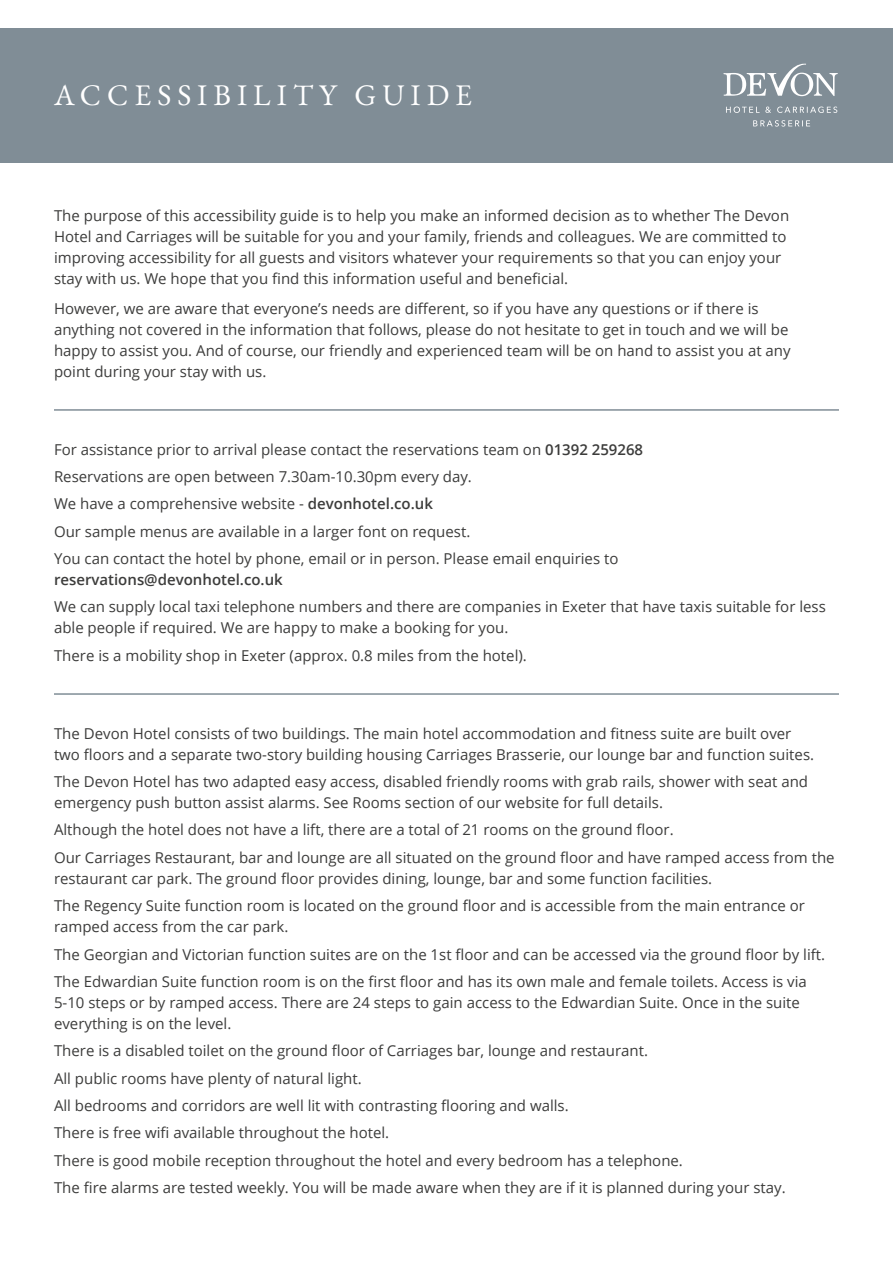
<style>
.page{position:relative;width:893px;height:1263px;background:#fff}
.page>*{position:absolute;margin:0;border:0;box-sizing:border-box;transform-origin:0 0}
.t1{font:30px "EB Garamond";letter-spacing:.2em;color:#fff}
.t2{font:15px/27.3px "Open Sans";color:#3c3c3b}
.t3{font:600 15px "Open Sans";color:#3c3c3b}
.s1{font-weight:600}
</style>
<div class="page">
<div style="left:0;top:28px;width:893px;height:134px;background:#808d96"></div>
<svg style="left:724px;top:63px;width:114px;height:33px"></svg>
<svg style="left:753px;top:120px;width:57px;height:7px"></svg>
<svg style="left:726px;top:107px;width:111px;height:6px"></svg>
<hr style="left:54px;top:409px;width:785px;height:2px;background:#808d96">
<hr style="left:54px;top:693px;width:785px;height:2px;background:#808d96">
<h1 class="t1" style="left:54px;top:75px;width:420px">ACCESSIBILITY GUIDE</h1>
<p class="t2" style="left:54px;top:205px;width:737px;line-height:21px">The purpose of this accessibility guide is to help you make an informed decision as to whether The Devon Hotel and Carriages will be suitable for you and your family, friends and colleagues. We are committed to improving accessibility for all guests and visitors whatever your requirements so that you can enjoy your stay with us. We hope that you find this information useful and beneficial.</p>
<p class="t2" style="left:54px;top:297px;width:738px;line-height:21px">However, we are aware that everyone’s needs are different, so if you have any questions or if there is anything not covered in the information that follows, please do not hesitate to get in touch and we will be happy to assist you. And of course, our friendly and experienced team will be on hand to assist you at any point during your stay with us.</p>
<p class="t2" style="left:54px;top:435px;width:591px">For assistance prior to arrival please contact the reservations team on <span class="s1">01392 259268<br></span>Reservations are open between 7.30am-10.30pm every day.<br>We have a comprehensive website - <span class="s1">devonhotel.co.uk<br></span>Our sample menus are available in a larger font on request.<br>You can contact the hotel by phone, email or in person. Please email enquiries to</p>
<p class="t3" style="left:54px;top:569px;width:230px">reservations@devonhotel.co.uk</p>
<p class="t2" style="left:54px;top:596px;width:773px;line-height:21px">We can supply local taxi telephone numbers and there are companies in Exeter that have taxis suitable for less able people if required. We are happy to make a booking for you.</p>
<p class="t2" style="left:54px;top:641px;width:474px">There is a mobility shop in Exeter (approx. 0.8 miles from the hotel).</p>
<p class="t2" style="left:54px;top:722px;width:762px;line-height:21px">The Devon Hotel consists of two buildings. The main hotel accommodation and fitness suite are built over two floors and a separate two-story building housing Carriages Brasserie, our lounge bar and function suites.</p>
<p class="t2" style="left:54px;top:771px;width:756px;line-height:21px">The Devon Hotel has two adapted easy access, disabled friendly rooms with grab rails, shower with seat and emergency push button assist alarms. See Rooms section of our website for full details.</p>
<p class="t2" style="left:54px;top:816px;width:782px">Although the hotel does not have a lift, there are a total of 21 rooms on the ground floor.<br>Our Carriages Restaurant, bar and lounge are all situated on the ground floor and have ramped access from the</p>
<p class="t2" style="left:54px;top:864px;width:753px">restaurant car park. The ground floor provides dining, lounge, bar and some function facilities.<br>The Regency Suite function room is located on the ground floor and is accessible from the main entrance or</p>
<p class="t2" style="left:54px;top:912px;width:773px">ramped access from the car park.<br>The Georgian and Victorian function suites are on the 1st floor and can be accessed via the ground floor by lift.<br>The Edwardian Suite function room is on the first floor and has its own male and female toilets. Access is via</p>
<p class="t2" style="left:54px;top:991px;width:747px;line-height:21px">5-10 steps or by ramped access. There are 24 steps to gain access to the Edwardian Suite. Once in the suite everything is on the level.</p>
<p class="t2" style="left:54px;top:1037px;width:733px">There is a disabled toilet on the ground floor of Carriages bar, lounge and restaurant.<br>All public rooms have plenty of natural light.<br>All bedrooms and corridors are well lit with contrasting flooring and walls.<br>There is free wifi available throughout the hotel.<br>There is good mobile reception throughout the hotel and every bedroom has a telephone.<br>The fire alarms are tested weekly. You will be made aware when they are if it is planned during your stay.</p>
</div>
